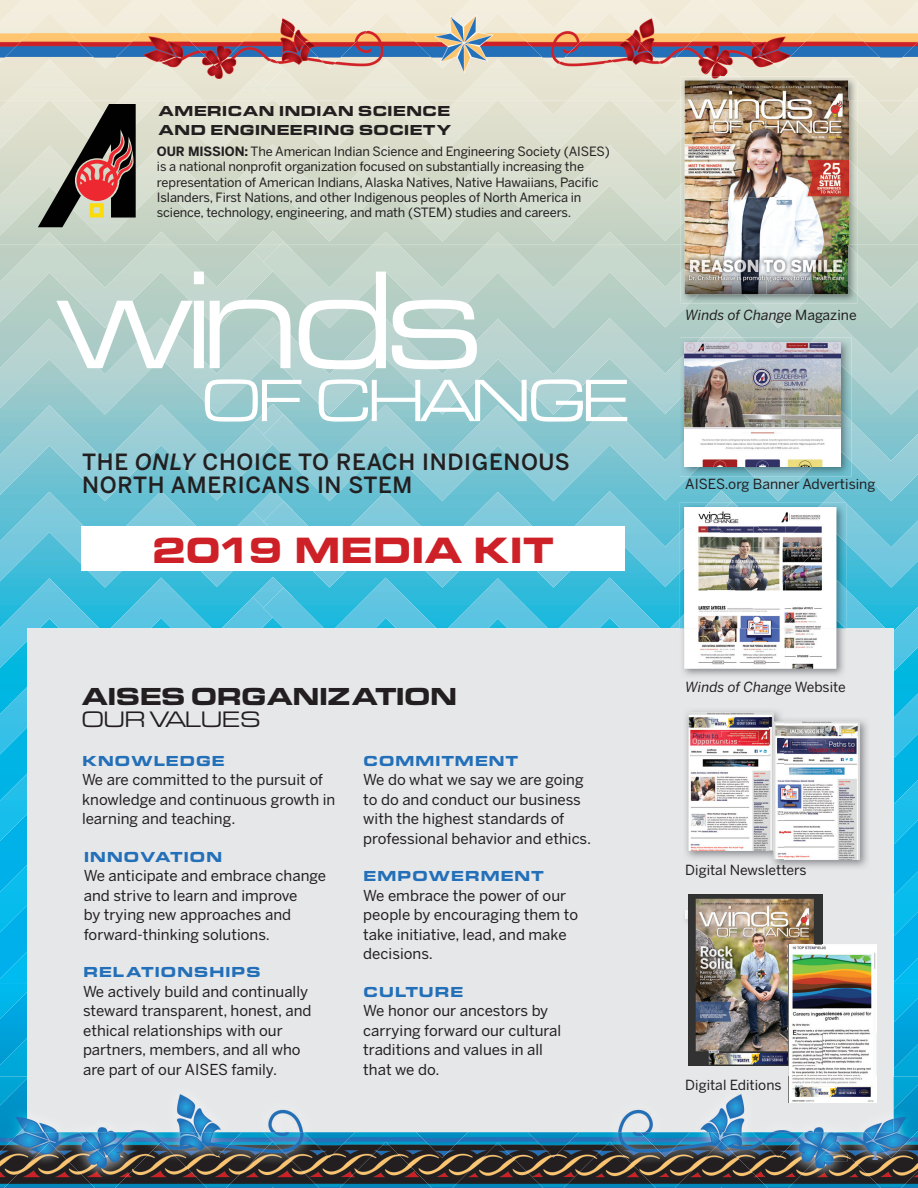
<style>
.page{position:relative;width:918px;height:1188px;background:#fff}
.page>*{position:absolute;margin:0;border:0;box-sizing:border-box;transform-origin:0 0}
.t1{font:143.55px "Eurostile Extended Roman DTC";letter-spacing:-.095em;color:#fff}
.t2{font:61.95px "Eurostile Extended Roman DTC";letter-spacing:-.1em;color:#fff}
.t3{font:34.5px "Eurostile Bold Extended Two";color:#cd2027}
.t4{font:25.5px "Eurostile Extended Black DTC";letter-spacing:-.05em;color:#231f20}
.t5{font:23.25px "Eurostile Extended Roman DTC";letter-spacing:-.05em;color:#231f20}
.t6{font:500 22.2px/22.4px "Benton Sans";letter-spacing:.03em;color:#231f20}
.t7{font:15px/19.5px "Benton Sans";color:#231f20}
.t8{font:15px "Eurostile Extended Black DTC";letter-spacing:.03em;color:#2370b9}
.t9{font:15px/18.6px "Eurostile Extended Black DTC";letter-spacing:-.01em;color:#231f20}
.t10{font:13.95px "Benton Sans";color:#231f20}
.t11{font:italic 13.95px "Benton Sans";color:#231f20}
.t12{font:12.75px/15.3px "Benton Sans";letter-spacing:-.01em;color:#231f20}
.t13{font:900 12px "Benton Sans";color:#7f9acf}
.s1{font-weight:700}
.s2{font-style:italic}
.s3{font-style:normal}
</style>
<div class="page">
<svg style="left:709px;top:422px;width:209px;height:250px;background:#67c3d8"></svg>
<svg style="left:0;top:687px;width:27px;height:67px;background:#24bce5"></svg>
<svg style="left:893px;top:693px;width:25px;height:65px;background:#2cbee5"></svg>
<svg style="left:0;top:245px;width:689px;height:423px;background:#8ecad1"></svg>
<svg style="left:701px;top:254px;width:217px;height:161px;background:#b3d0ca"></svg>
<svg style="left:0;top:774px;width:27px;height:67px;background:#12bae9"></svg>
<svg style="left:893px;top:780px;width:25px;height:65px;background:#1abce9"></svg>
<svg style="left:0;top:865px;width:27px;height:67px;background:#06b8eb"></svg>
<svg style="left:893px;top:871px;width:25px;height:65px;background:#0fbaeb"></svg>
<svg style="left:0;top:952px;width:27px;height:32px"></svg>
<img style="left:0;top:984px;width:27px;height:35px">
<svg style="left:893px;top:958px;width:25px;height:26px"></svg>
<img style="left:893px;top:984px;width:25px;height:39px">
<img style="left:0;top:1038px;width:27px;height:39px">
<img style="left:893px;top:1044px;width:25px;height:33px">
<div style="left:27px;top:629px;width:866px;height:503px;background:#e6e7e9"></div>
<img style="left:0;top:101px;width:270px;height:44px">
<img style="left:275px;top:101px;width:406px;height:44px">
<img style="left:857px;top:101px;width:61px;height:54px">
<img style="left:0;top:145px;width:263px;height:97px">
<img style="left:253px;top:144px;width:40px;height:31px">
<img style="left:263px;top:145px;width:418px;height:97px">
<img style="left:857px;top:168px;width:61px;height:74px">
<img style="left:37px;top:232px;width:137px;height:13px">
<img style="left:259px;top:231px;width:28px;height:14px">
<img style="left:280px;top:232px;width:343px;height:13px">
<div style="left:81px;top:526px;width:544px;height:45px;background:#fff"></div>
<img style="left:685px;top:710px;width:96px;height:149px">
<img style="left:688px;top:713px;width:86px;height:45px">
<img style="left:688px;top:758px;width:81px;height:92px">
<img style="left:772px;top:719px;width:96px;height:149px">
<img style="left:769px;top:717px;width:15px;height:144px">
<img style="left:769px;top:717px;width:5px;height:133px">
<img style="left:774px;top:722px;width:85px;height:137px">
<img style="left:774px;top:722px;width:1px;height:128px">
<img style="left:680px;top:337px;width:171px;height:140px">
<img style="left:680px;top:441px;width:20px;height:36px">
<img style="left:743px;top:411px;width:108px;height:66px">
<img style="left:680px;top:338px;width:21px;height:61px">
<img style="left:701px;top:337px;width:17px;height:5px">
<img style="left:718px;top:337px;width:133px;height:38px">
<img style="left:685px;top:342px;width:156px;height:124px">
<img style="left:681px;top:245px;width:63px;height:58px">
<img style="left:681px;top:268px;width:17px;height:35px">
<img style="left:744px;top:245px;width:113px;height:58px">
<img style="left:848px;top:121px;width:9px;height:124px">
<img style="left:848px;top:101px;width:9px;height:20px">
<img style="left:848px;top:159px;width:9px;height:49px">
<img style="left:681px;top:139px;width:4px;height:106px">
<img style="left:681px;top:101px;width:4px;height:38px">
<img style="left:681px;top:181px;width:4px;height:44px">
<img style="left:685px;top:101px;width:163px;height:193px">
<img style="left:680px;top:503px;width:166px;height:173px">
<img style="left:680px;top:528px;width:4px;height:44px">
<img style="left:705px;top:503px;width:21px;height:4px">
<img style="left:726px;top:503px;width:120px;height:40px">
<img style="left:680px;top:614px;width:4px;height:15px">
<img style="left:836px;top:580px;width:10px;height:49px">
<img style="left:684px;top:507px;width:152px;height:162px">
<img style="left:684px;top:511px;width:37px;height:57px">
<img style="left:701px;top:507px;width:11px;height:14px">
<img style="left:712px;top:507px;width:42px;height:40px">
<img style="left:753px;top:522px;width:42px;height:66px">
<img style="left:795px;top:507px;width:41px;height:40px">
<img style="left:738px;top:547px;width:16px;height:16px">
<img style="left:795px;top:547px;width:24px;height:24px">
<img style="left:684px;top:597px;width:28px;height:32px">
<img style="left:701px;top:577px;width:41px;height:31px">
<img style="left:712px;top:588px;width:42px;height:41px">
<img style="left:753px;top:609px;width:42px;height:20px">
<img style="left:795px;top:578px;width:41px;height:51px">
<svg style="left:38px;top:105px;width:98px;height:122px;background:#8f7b71"></svg>
<svg style="left:685px;top:911px;width:3px;height:8px"></svg>
<img style="left:688px;top:895px;width:126px;height:85px">
<img style="left:688px;top:980px;width:101px;height:85px">
<img style="left:0;top:1077px;width:27px;height:28px">
<img style="left:893px;top:1077px;width:25px;height:32px">
<img style="left:0;top:1125px;width:263px;height:63px">
<img style="left:263px;top:1132px;width:449px;height:56px">
<img style="left:712px;top:1131px;width:206px;height:57px">
<img style="left:27px;top:1077px;width:866px;height:55px">
<img style="left:84px;top:1077px;width:193px;height:1px">
<img style="left:825px;top:1154px;width:23px;height:7px">
<img style="left:0;top:0;width:263px;height:69px">
<img style="left:263px;top:0;width:449px;height:69px">
<img style="left:712px;top:0;width:206px;height:59px">
<img style="left:8px;top:59px;width:255px;height:42px">
<img style="left:253px;top:58px;width:40px;height:31px">
<img style="left:263px;top:59px;width:418px;height:42px">
<img style="left:703px;top:58px;width:37px;height:19px">
<img style="left:724px;top:59px;width:194px;height:42px">
<img style="left:681px;top:78px;width:20px;height:23px">
<img style="left:701px;top:77px;width:19px;height:3px">
<img style="left:720px;top:77px;width:137px;height:24px">
<img style="left:685px;top:80px;width:163px;height:21px">
<img style="left:822px;top:945px;width:55px;height:88px">
<img style="left:789px;top:1033px;width:88px;height:69px">
<img style="left:814px;top:945px;width:8px;height:120px">
<img style="left:789px;top:945px;width:25px;height:120px">
<p class="t9" style="left:158px;top:102px;width:295px">AMERICAN INDIAN SCIENCE<br>AND ENGINEERING SOCIETY</p>
<p class="t12" style="left:157px;top:144px;width:454px"><span class="s1">OUR MISSION:</span> The American Indian Science and Engineering Society (AISES) is a national nonprofit organization focused on substantially increasing the representation of American Indians, Alaska Natives, Native Hawaiians, Pacific Islanders, First Nations, and other Indigenous peoples of North America in science, technology, engineering, and math (STEM) studies and careers.</p>
<h1 class="t1" style="left:58px;top:245px;width:429px">winds</h1>
<h2 class="t2" style="left:200px;top:368px;width:433px">OF CHANGE</h2>
<h3 class="t6" style="left:82px;top:451px;width:489px">THE <span class="s2">ONLY</span> CHOICE TO REACH INDIGENOUS<br>NORTH AMERICANS IN STEM</h3>
<h3 class="t3" style="left:152px;top:526px;width:403px">2019 MEDIA KIT</h3>
<h3 class="t4" style="left:81px;top:682px;width:378px">AISES ORGANIZATION</h3>
<h3 class="t5" style="left:81px;top:707px;width:181px">OUR VALUES</h3>
<p class="t8" style="left:82px;top:752px;width:144px">KNOWLEDGE</p>
<p class="t7" style="left:82px;top:770px;width:255px">We are committed to the pursuit of knowledge and continuous growth in learning and teaching.</p>
<p class="t8" style="left:84px;top:848px;width:140px">INNOVATION</p>
<p class="t7" style="left:84px;top:866px;width:244px">We anticipate and embrace change and strive to learn and improve<br>by trying new approaches and forward-thinking solutions.</p>
<p class="t8" style="left:83px;top:964px;width:179px">RELATIONSHIPS</p>
<p class="t7" style="left:83px;top:981px;width:230px">We actively build and continually steward transparent, honest, and ethical relationships with our partners, members, and all who are part of our AISES family.</p>
<p class="t8" style="left:363px;top:752px;width:156px">COMMITMENT</p>
<p class="t7" style="left:363px;top:770px;width:229px">We do what we say we are going to do and conduct our business with the highest standards of professional behavior and ethics.</p>
<p class="t8" style="left:363px;top:868px;width:182px">EMPOWERMENT</p>
<p class="t7" style="left:363px;top:885px;width:216px">We embrace the power of our people by encouraging them to take initiative, lead, and make decisions.</p>
<p class="t8" style="left:363px;top:983px;width:102px">CULTURE</p>
<p class="t7" style="left:363px;top:1001px;width:199px">We honor our ancestors by carrying forward our cultural traditions and values in all that we do.</p>
<p class="t11" style="left:685px;top:307px;width:173px">Winds of Change <span class="s3">Magazine</span></p>
<p class="t10" style="left:685px;top:476px;width:192px">AISES.org Banner Advertising</p>
<p class="t11" style="left:685px;top:679px;width:162px">Winds of Change <span class="s3">Website</span></p>
<p class="t10" style="left:685px;top:862px;width:123px">Digital Newsletters</p>
<p class="t10" style="left:685px;top:1076px;width:98px">Digital Editions</p>
<p class="t13" style="left:873px;top:1148px;width:7px">1</p>
</div>
